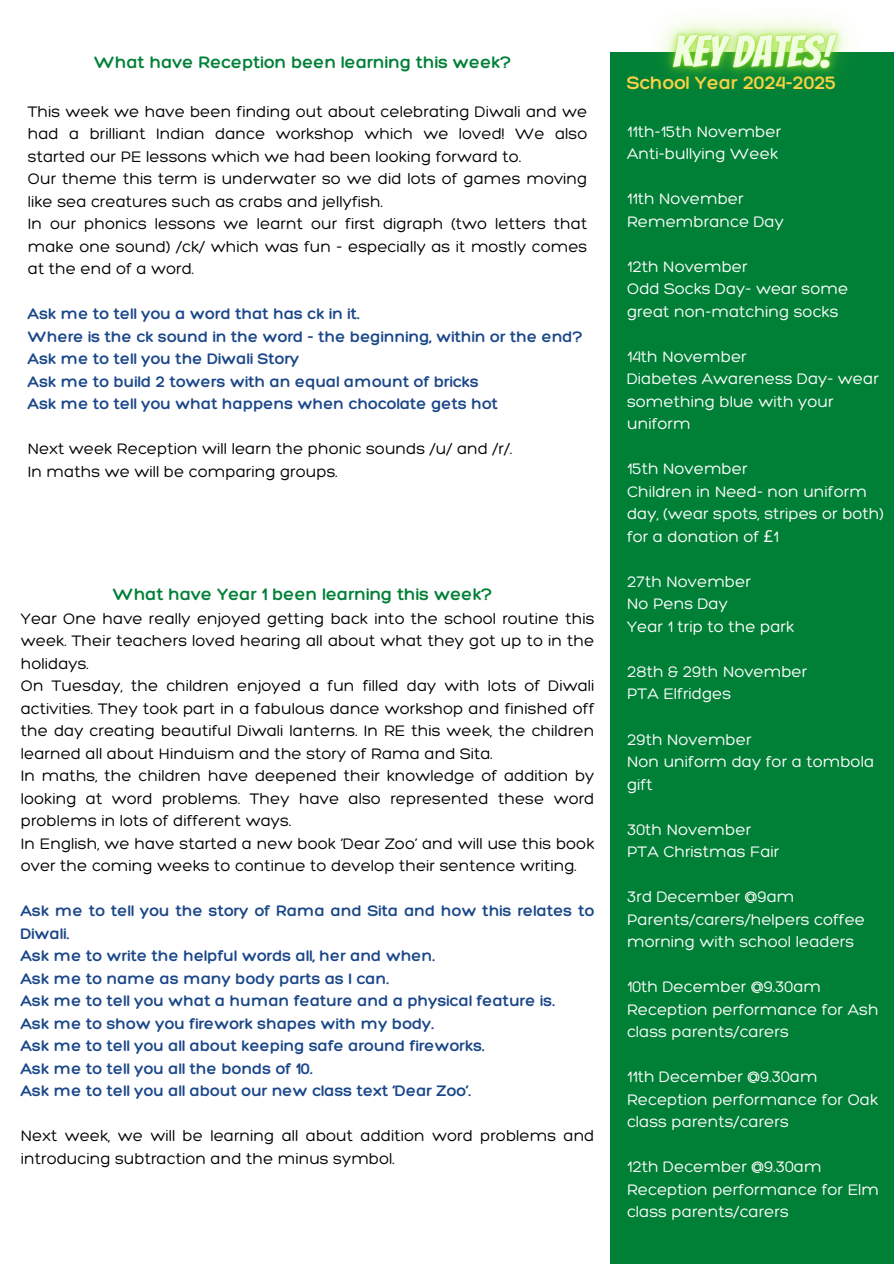
<style>
.page{position:relative;width:894px;height:1264px;background:#fff}
.page>*{position:absolute;margin:0;border:0;box-sizing:border-box;transform-origin:0 0}
.t1{font:300 19.5px "Hero";color:#fcd145}
.t2{font:300 18px "Hero";color:#008037}
.t3{font:300 16.5px/22.5px "Hero";color:#000;text-align:justify}
.t4{font:300 16.5px/22.5px "Hero";color:#fff}
.t5{font:300 16.5px/22.5px "Hero";color:#1a4789}
.s1{font-family:"Noto Sans";font-weight:400}
</style>
<div class="page">
<div style="left:609px;top:52px;width:284px;height:1211px;background:#008037"></div>
<img style="left:659px;top:18px;width:189px;height:61px">
<h2 class="t2" style="left:94px;top:51px;width:418px">What have Reception been learning this week?</h2>
<p class="t3" style="left:28px;top:100px;width:561px">This week we have been finding out about celebrating Diwali and we had a brilliant Indian dance workshop which we loved! We also started our PE lessons which we had been looking forward to.</p>
<p class="t3" style="left:28px;top:167px;width:561px">Our theme this term is underwater so we did lots of games moving like sea creatures such as crabs and jellyfish.</p>
<p class="t3" style="left:28px;top:212px;width:561px">In our phonics lessons we learnt our first digraph (two letters that make one sound) /ck/ which was fun - especially as it mostly comes at the end of a word.</p>
<p class="t5" style="left:28px;top:302px;width:333px">Ask me to tell you a word that has ck in it.</p>
<p class="t5" style="left:28px;top:325px;width:556px">Where is the ck sound in the word - the beginning, within or the end?</p>
<p class="t5" style="left:28px;top:347px;width:273px">Ask me to tell you the Diwali Story</p>
<p class="t5" style="left:28px;top:370px;width:452px">Ask me to build 2 towers with an equal amount of bricks</p>
<p class="t5" style="left:28px;top:392px;width:471px">Ask me to tell you what happens when chocolate gets hot</p>
<p class="t3" style="left:28px;top:437px;width:486px">Next week Reception will learn the phonic sounds /u/ and /r/.</p>
<p class="t3" style="left:28px;top:460px;width:311px">In maths we will be comparing groups.</p>
<p class="t2" style="left:113px;top:583px;width:381px">What have Year 1 been learning this week?</p>
<p class="t3" style="left:21px;top:606px;width:575px">Year One have really enjoyed getting back into the school routine this week. Their teachers loved hearing all about what they got up to in the holidays.</p>
<p class="t3" style="left:21px;top:674px;width:575px">On Tuesday, the children enjoyed a fun filled day with lots of Diwali activities. They took part in a fabulous dance workshop and finished off the day creating beautiful Diwali lanterns. In RE this week, the children learned all about Hinduism and the story of Rama and Sita.</p>
<p class="t3" style="left:21px;top:764px;width:575px">In maths, the children have deepened their knowledge of addition by looking at word problems. They have also represented these word problems in lots of different ways.</p>
<p class="t3" style="left:21px;top:831px;width:575px">In English, we have started a new book ‘Dear Zoo’ and will use this book over the coming weeks to continue to develop their sentence writing.</p>
<p class="t5" style="left:21px;top:899px;width:575px">Ask me to tell you the story of Rama and Sita and how this relates to<br>Diwali.</p>
<p class="t5" style="left:21px;top:944px;width:415px">Ask me to write the helpful words all, her and when.</p>
<p class="t5" style="left:21px;top:966px;width:369px">Ask me to name as many body parts as I can.</p>
<p class="t5" style="left:21px;top:989px;width:535px">Ask me to tell you what a human feature and a physical feature is.</p>
<p class="t5" style="left:21px;top:1011px;width:414px">Ask me to show you firework shapes with my body.</p>
<p class="t5" style="left:21px;top:1034px;width:465px">Ask me to tell you all about keeping safe around fireworks.</p>
<p class="t5" style="left:21px;top:1056px;width:293px">Ask me to tell you all the bonds of 10.</p>
<p class="t5" style="left:21px;top:1079px;width:451px">Ask me to tell you all about our new class text ‘Dear Zoo’.</p>
<p class="t3" style="left:21px;top:1124px;width:575px">Next week, we will be learning all about addition word problems and introducing subtraction and the minus symbol.</p>
<p class="t1" style="left:627px;top:71px;width:211px">School Year 2024-2025</p>
<p class="t4" style="left:627px;top:120px;width:156px">11th-15th November</p>
<p class="t4" style="left:627px;top:142px;width:152px">Anti-bullying Week</p>
<p class="t4" style="left:627px;top:187px;width:118px">11th November</p>
<p class="t4" style="left:627px;top:210px;width:158px">Remembrance Day</p>
<p class="t4" style="left:627px;top:255px;width:122px">12th November</p>
<p class="t4" style="left:627px;top:277px;width:222px">Odd Socks Day- wear some great non-matching socks</p>
<p class="t4" style="left:627px;top:345px;width:121px">14th November</p>
<p class="t4" style="left:627px;top:367px;width:253px">Diabetes Awareness Day- wear something blue with your uniform</p>
<p class="t4" style="left:627px;top:457px;width:122px">15th November</p>
<p class="t4" style="left:627px;top:480px;width:258px">Children in Need- non uniform day, (wear spots, stripes or both) for a donation of <span class="s1">£</span>1</p>
<p class="t4" style="left:627px;top:570px;width:125px">27th November</p>
<p class="t4" style="left:627px;top:592px;width:102px">No Pens Day</p>
<p class="t4" style="left:627px;top:615px;width:169px">Year 1 trip to the park</p>
<h2 class="t4" style="left:627px;top:660px;width:182px">28th &amp; 29th November</h2>
<p class="t4" style="left:627px;top:682px;width:106px">PTA Elfridges</p>
<p class="t4" style="left:627px;top:727px;width:126px">29th November</p>
<p class="t4" style="left:627px;top:750px;width:248px">Non uniform day for a tombola gift</p>
<p class="t4" style="left:627px;top:817px;width:126px">30th November</p>
<p class="t4" style="left:627px;top:840px;width:154px">PTA Christmas Fair</p>
<p class="t4" style="left:627px;top:885px;width:169px">3rd December @9am</p>
<p class="t4" style="left:627px;top:907px;width:239px">Parents/carers/helpers coffee morning with school leaders</p>
<p class="t4" style="left:627px;top:975px;width:195px">10th December @9.30am</p>
<p class="t4" style="left:627px;top:997px;width:253px">Reception performance for Ash class parents/carers</p>
<p class="t4" style="left:627px;top:1065px;width:192px">11th December @9.30am</p>
<p class="t4" style="left:627px;top:1087px;width:252px">Reception performance for Oak class parents/carers</p>
<p class="t4" style="left:627px;top:1155px;width:196px">12th December @9.30am</p>
<p class="t4" style="left:627px;top:1177px;width:253px">Reception performance for Elm class parents/carers</p>
</div>
